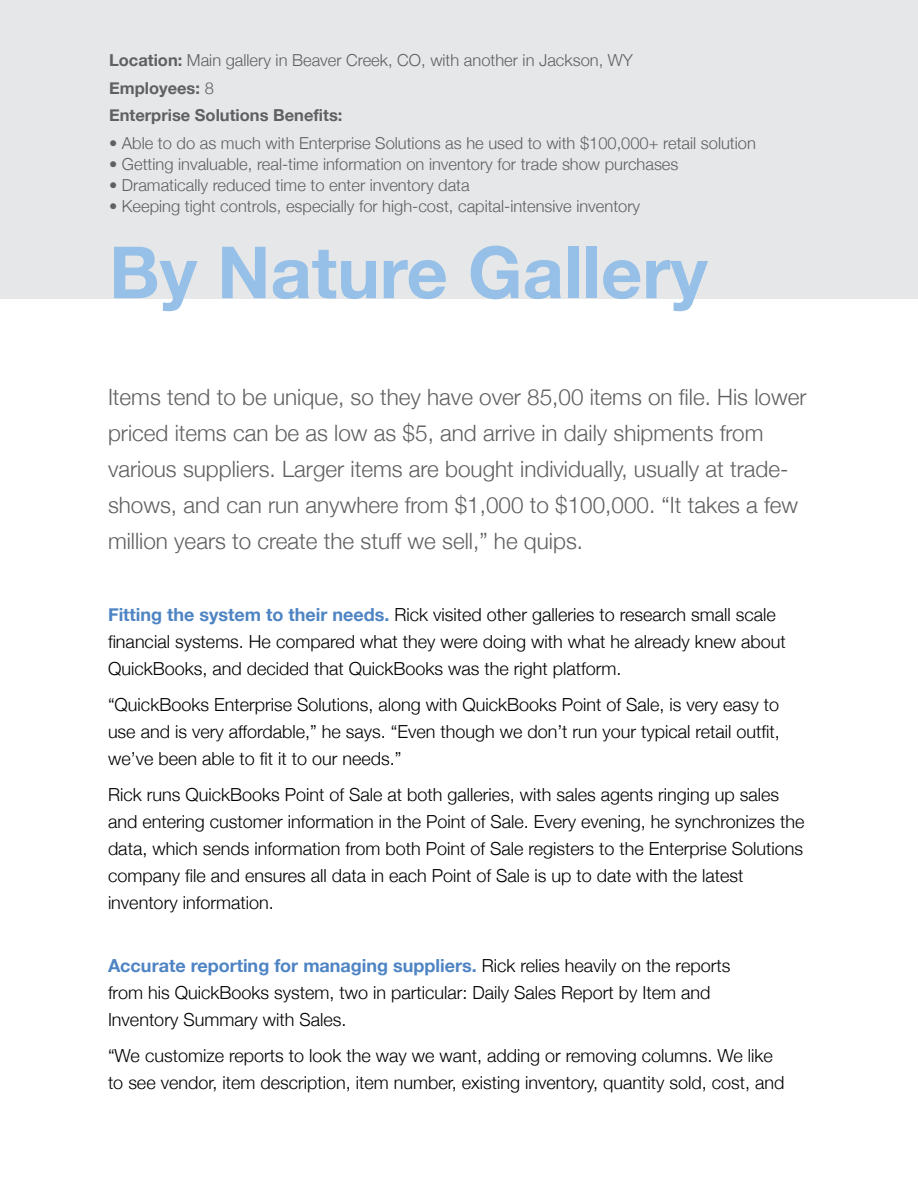
<style>
.page{position:relative;width:918px;height:1188px;background:#fff}
.page>*{position:absolute;margin:0;border:0;box-sizing:border-box;transform-origin:0 0}
.t1{font:700 72px "Helvetica Neue";color:#96c0e7}
.t2{font:300 22.5px/36px "Helvetica Neue";color:#5f6062}
.t3{font:300 18px/27px "Helvetica Neue";color:#000}
.t4{font:300 16.5px/27.8px "Helvetica Neue";color:#5f6062}
.t5{font:700 16.5px "Helvetica Neue";color:#5f6062}
.s1{font-weight:700}
.s2{font-weight:700;color:#4e84c4}
</style>
<div class="page">
<div style="left:0;top:0;width:918px;height:298px;background:#e6e7e8"></div>
<p class="t4" style="left:109px;top:45px;width:525px"><span class="s1">Location:</span> Main gallery in Beaver Creek, CO, with another in Jackson, WY<br><span class="s1">Employees:</span> 8</p>
<p class="t5" style="left:109px;top:102px;width:235px">Enterprise Solutions Benefits:</p>
<p class="t4" style="left:109px;top:128px;width:648px">• Able to do as much with Enterprise Solutions as he used to with $100,000+ retail solution</p>
<p class="t4" style="left:109px;top:149px;width:571px">• Getting invaluable, real-time information on inventory for trade show purchases</p>
<p class="t4" style="left:109px;top:170px;width:362px">• Dramatically reduced time to enter inventory data</p>
<p class="t4" style="left:109px;top:191px;width:533px">• Keeping tight controls, especially for high-cost, capital-intensive inventory</p>
<h1 class="t1" style="left:109px;top:216px;width:600px">By Nature Gallery</h1>
<p class="t2" style="left:108px;top:378px;width:700px">Items tend to be unique, so they have over 85,00 items on file. His lower priced items can be as low as $5, and arrive in daily shipments from various suppliers. Larger items are bought individually, usually at trade&shy;shows, and can run anywhere from $1,000 to $100,000. “It takes a few million years to create the stuff we sell,” he quips.</p>
<p class="t3" style="left:108px;top:600px;width:679px"><span class="s2">Fitting the system to their needs.</span> Rick visited other galleries to research small scale financial systems. He compared what they were doing with what he already knew about<br>QuickBooks, and decided that QuickBooks was the right platform.</p>
<p class="t3" style="left:108px;top:690px;width:673px;text-align:justify">“QuickBooks Enterprise Solutions, along with QuickBooks Point of Sale, is very easy to use and is very affordable,” he says. “Even though we don’t run your typical retail outfit, we’ve been able to fit it to our needs.”</p>
<p class="t3" style="left:108px;top:780px;width:698px">Rick runs QuickBooks Point of Sale at both galleries, with sales agents ringing up sales and entering customer information in the Point of Sale. Every evening, he synchronizes the data, which sends information from both Point of Sale registers to the Enterprise Solutions company file and ensures all data in each Point of Sale is up to date with the latest inventory information.</p>
<p class="t3" style="left:108px;top:951px;width:624px"><span class="s2">Accurate reporting for managing suppliers.</span> Rick relies heavily on the reports from his QuickBooks system, two in particular: Daily Sales Report by Item and<br>Inventory Summary with Sales.</p>
<p class="t3" style="left:108px;top:1041px;width:678px">“We customize reports to look the way we want, adding or removing columns. We like to see vendor, item description, item number, existing inventory, quantity sold, cost, and</p>
</div>
